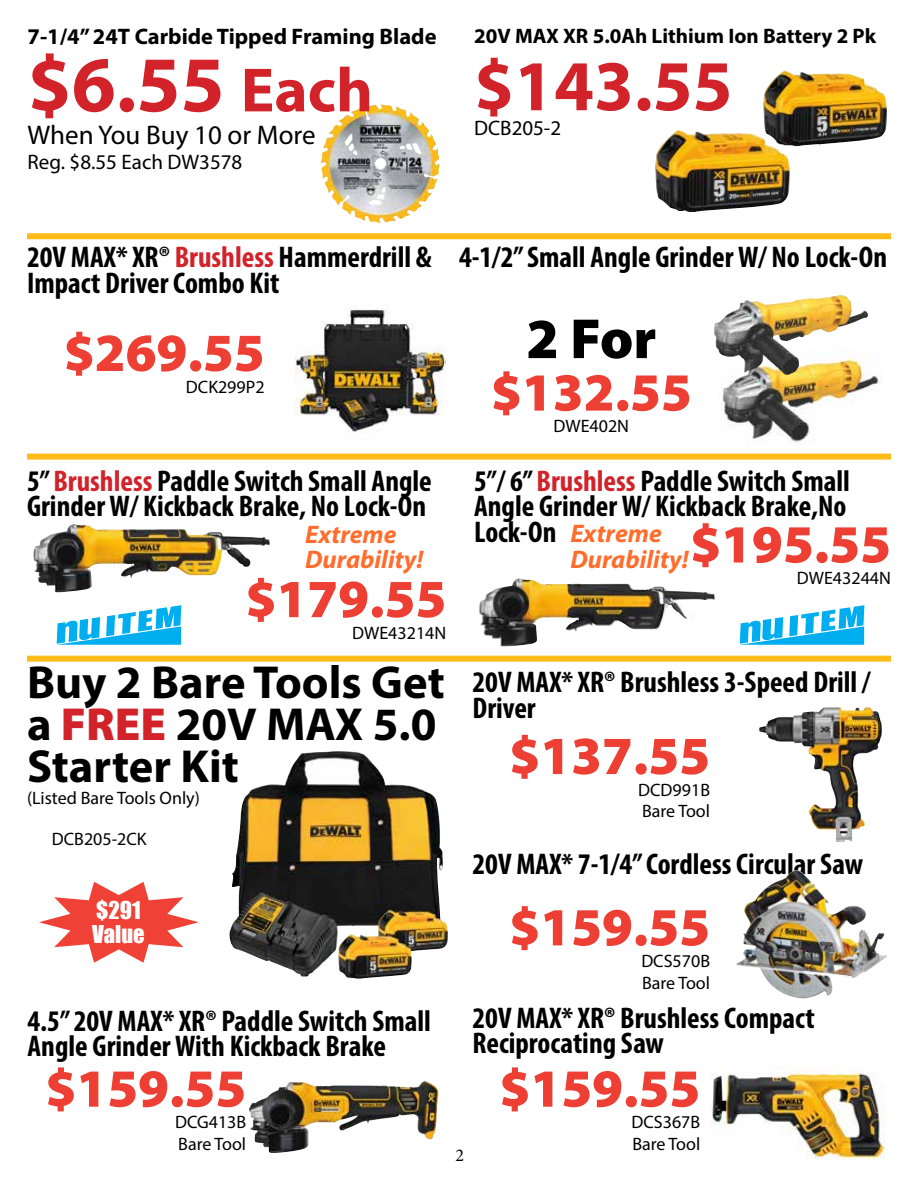
<style>
.page{position:relative;width:918px;height:1188px;background:#fff}
.page>*{position:absolute;margin:0;border:0;box-sizing:border-box;transform-origin:0 0}
.t1{font:700 79.5px "Myriad Pro";color:#d2232a}
.t2{font:700 72px "Myriad Pro";color:#d2232a}
.t3{font:900 57px "Myriad Pro";color:#000}
.t4{font:900 54px "Myriad Pro";color:#ed3f34}
.t5{font:700 46.5px/42px "Myriad Pro";color:#000}
.t6{font:700 condensed 30px/25.5px "Myriad Pro";color:#000}
.t7{font:27px "Myriad Pro";color:#000}
.t8{font:italic 700 25.5px/25.5px "Myriad Pro";color:#ff6d2d}
.t9{font:700 22.5px "Myriad Pro";color:#000}
.t10{font:22.5px/24px "Impact";color:#fff}
.t11{font:700 21px "Myriad Pro";color:#000}
.t12{font:21px "Myriad Pro";color:#000}
.t13{font:18px/21.6px "Myriad Pro";color:#000}
.t14{font:18px "Minion Pro";color:#000}
.s1{font-size:63px}
.s2{color:#d2232a}
.s3{font-weight:900;color:#d2232a}
</style>
<div class="page">
<img style="left:321px;top:105px;width:61px;height:59px">
<img style="left:295px;top:310px;width:151px;height:123px">
<img style="left:33px;top:524px;width:237px;height:68px">
<img style="left:479px;top:578px;width:236px;height:69px">
<img style="left:759px;top:707px;width:123px;height:135px">
<img style="left:736px;top:870px;width:132px;height:129px">
<img style="left:712px;top:1066px;width:172px;height:95px">
<img style="left:249px;top:1080px;width:190px;height:73px">
<img style="left:719px;top:375px;width:164px;height:67px">
<img style="left:714px;top:295px;width:154px;height:80px">
<img style="left:229px;top:751px;width:219px;height:228px">
<div style="left:27px;top:656px;width:864px;height:6px;background:#febc18"></div>
<div style="left:27px;top:454px;width:864px;height:6px;background:#febc18"></div>
<div style="left:27px;top:233px;width:864px;height:6px;background:#febc18"></div>
<svg style="left:39px;top:882px;width:160px;height:81px"></svg>
<img style="left:655px;top:70px;width:233px;height:142px">
<svg style="left:56px;top:605px;width:125px;height:40px"></svg>
<svg style="left:739px;top:605px;width:125px;height:40px"></svg>
<p class="t9" style="left:28px;top:22px;width:411px">7-1/4” 24T Carbide Tipped Framing Blade</p>
<h1 class="t1" style="left:28px;top:33px;width:347px">$6.55 <span class="s1">Each</span></h1>
<p class="t7" style="left:28px;top:118px;width:290px">When You Buy 10 or More</p>
<p class="t12" style="left:28px;top:149px;width:216px">Reg. $8.55 Each DW3578</p>
<p class="t11" style="left:474px;top:22px;width:404px">20V MAX XR 5.0Ah Lithium Ion Battery 2 Pk</p>
<h2 class="t2" style="left:474px;top:39px;width:260px">$143.55</h2>
<p class="t12" style="left:474px;top:115px;width:89px">DCB205-2</p>
<p class="t6" style="left:27px;top:244px;width:406px">20V MAX* XR® <span class="s2">Brushless</span> Hammerdrill &amp;<br>Impact Driver Combo Kit</p>
<h3 class="t4" style="left:64px;top:317px;width:202px">$269.55</h3>
<p class="t13" style="left:186px;top:375px;width:80px">DCK299P2</p>
<p class="t6" style="left:459px;top:244px;width:430px">4-1/2” Small Angle Grinder W/ No Lock-On</p>
<h3 class="t3" style="left:526px;top:301px;width:132px">2 For</h3>
<h3 class="t4" style="left:491px;top:356px;width:202px">$132.55</h3>
<p class="t13" style="left:553px;top:415px;width:77px">DWE402N</p>
<p class="t6" style="left:27px;top:467px;width:406px">5” <span class="s2">Brushless</span> Paddle Switch Small Angle<br>Grinder W/ Kickback Brake, No Lock-On</p>
<p class="t6" style="left:474px;top:467px;width:377px">5”/ 6” <span class="s2">Brushless</span> Paddle Switch Small<br>Angle Grinder W/ Kickback Brake,No<br>Lock-On</p>
<h3 class="t4" style="left:690px;top:508px;width:202px">$195.55</h3>
<p class="t13" style="left:797px;top:567px;width:96px">DWE43244N</p>
<p class="t8" style="left:305px;top:520px;width:120px">Extreme<br>Durability!</p>
<p class="t8" style="left:570px;top:520px;width:120px">Extreme<br>Durability!</p>
<h3 class="t4" style="left:245px;top:563px;width:202px">$179.55</h3>
<p class="t13" style="left:352px;top:622px;width:96px">DWE43214N</p>
<h3 class="t5" style="left:27px;top:660px;width:419px">Buy 2 Bare Tools Get a <span class="s3">FREE</span> 20V MAX 5.0<br>Starter Kit</h3>
<p class="t13" style="left:27px;top:787px;width:174px">(Listed Bare Tools Only)</p>
<p class="t13" style="left:52px;top:827px;width:96px">DCB205-2CK</p>
<p class="t10" style="left:92px;top:897px;width:54px">$291<br>Value</p>
<p class="t6" style="left:28px;top:1007px;width:405px">4.5” 20V MAX* XR® Paddle Switch Small<br>Angle Grinder With Kickback Brake</p>
<h3 class="t4" style="left:45px;top:1052px;width:202px">$159.55</h3>
<p class="t13" style="left:175px;top:1111px;width:73px">DCG413B<br>Bare Tool</p>
<p class="t6" style="left:472px;top:669px;width:400px">20V MAX* XR® Brushless 3-Speed Drill /<br>Driver</p>
<h3 class="t4" style="left:509px;top:720px;width:202px">$137.55</h3>
<p class="t13" style="left:638px;top:779px;width:73px">DCD991B<br>Bare Tool</p>
<p class="t6" style="left:472px;top:851px;width:392px">20V MAX* 7-1/4” Cordless Circular Saw</p>
<p class="t14" style="left:455px;top:1143px;width:10px">2</p>
<h3 class="t4" style="left:509px;top:891px;width:202px">$159.55</h3>
<p class="t13" style="left:641px;top:950px;width:70px">DCS570B<br>Bare Tool</p>
<p class="t6" style="left:472px;top:1004px;width:344px">20V MAX* XR® Brushless Compact<br>Reciprocating Saw</p>
<h3 class="t4" style="left:499px;top:1052px;width:202px">$159.55</h3>
<p class="t13" style="left:632px;top:1111px;width:70px">DCS367B<br>Bare Tool</p>
</div>
